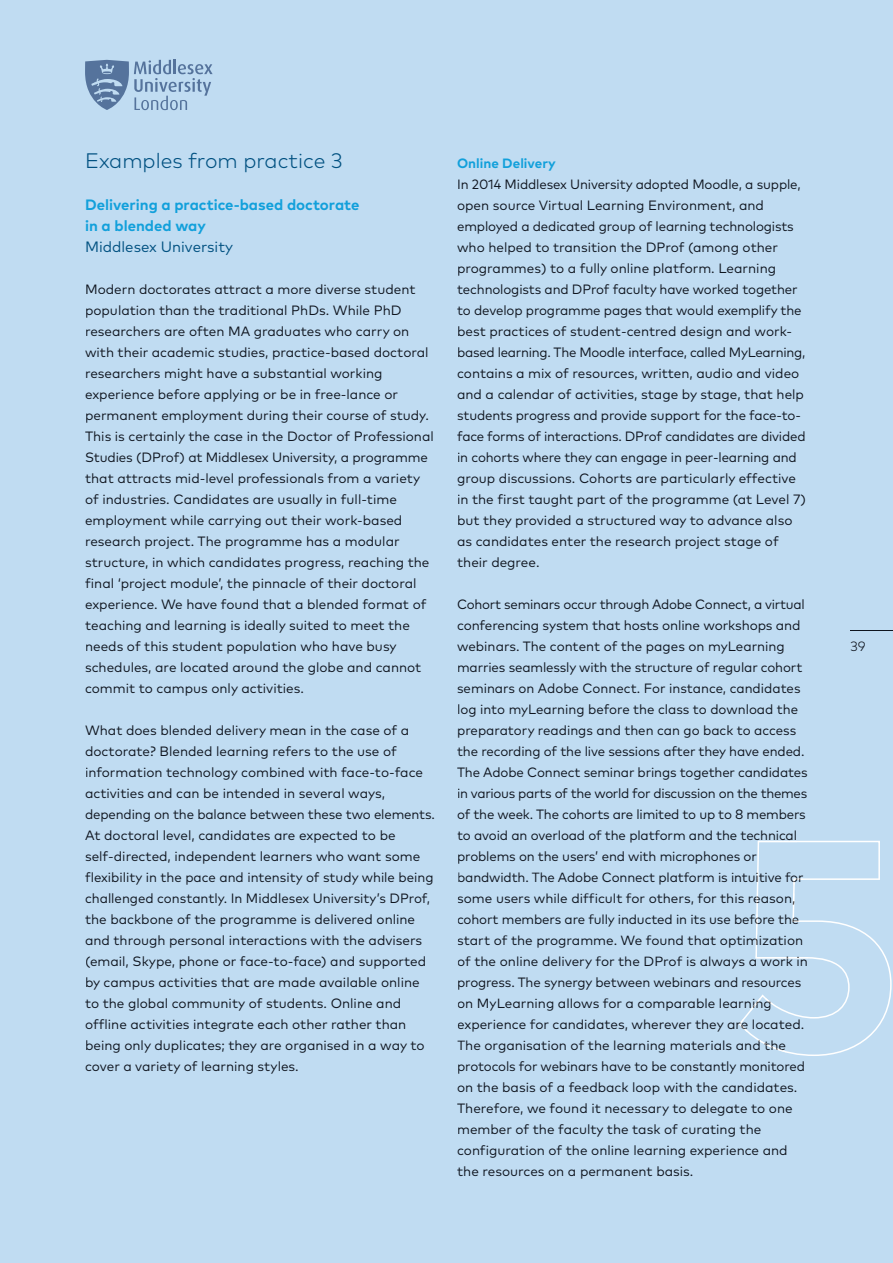
<style>
.page{position:relative;width:893px;height:1263px;background:#c0dcf2}
.page>*{position:absolute;margin:0;border:0;box-sizing:border-box;transform-origin:0 0}
.t1{font:300 21px "Mark OT";color:#015181}
.t2{font:700 15px/21px "Mark OT";color:#12a0db}
.t3{font:15px "Mark OT";color:#015181}
.t4{font:13.5px/21px "Mark OT";color:#0f151f}
.t5{font:700 13.5px "Mark OT";color:#12a0db}
.t6{font:300 13.5px "Mark OT";color:#0f151f}
</style>
<div class="page">
<svg style="left:739px;top:840px;width:153px;height:216px"></svg>
<svg style="left:85px;top:60px;width:128px;height:50px"></svg>
<hr style="left:850px;top:630px;width:43px;height:1px;background:#0f151f">
<h1 class="t1" style="left:85px;top:148px;width:259px">Examples from practice 3</h1>
<p class="t2" style="left:85px;top:193px;width:276px">Delivering a practice-based doctorate in a blended way</p>
<p class="t3" style="left:85px;top:237px;width:150px">Middlesex University</p>
<p class="t4" style="left:85px;top:278px;width:350px">Modern doctorates attract a more diverse student population than the traditional PhDs. While PhD researchers are often MA graduates who carry on with their academic studies, practice-based doctoral researchers might have a substantial working experience before applying or be in free-lance or permanent employment during their course of study.<br>This is certainly the case in the Doctor of Professional Studies (DProf) at Middlesex University, a programme that attracts mid-level professionals from a variety of industries. Candidates are usually in full-time employment while carrying out their work-based research project. The programme has a modular structure, in which candidates progress, reaching the final ‘project module’, the pinnacle of their doctoral experience. We have found that a blended format of teaching and learning is ideally suited to meet the needs of this student population who have busy schedules, are located around the globe and cannot commit to campus only activities.</p>
<p class="t4" style="left:85px;top:719px;width:351px">What does blended delivery mean in the case of a doctorate? Blended learning refers to the use of information technology combined with face-to-face activities and can be intended in several ways, depending on the balance between these two elements.<br>At doctoral level, candidates are expected to be self-directed, independent learners who want some flexibility in the pace and intensity of study while being challenged constantly. In Middlesex University’s DProf, the backbone of the programme is delivered online and through personal interactions with the advisers (email, Skype, phone or face-to-face) and supported by campus activities that are made available online to the global community of students. Online and offline activities integrate each other rather than being only duplicates; they are organised in a way to cover a variety of learning styles.</p>
<p class="t5" style="left:457px;top:154px;width:100px">Online Delivery</p>
<p class="t4" style="left:457px;top:174px;width:350px">In 2014 Middlesex University adopted Moodle, a supple, open source Virtual Learning Environment, and employed a dedicated group of learning technologists who helped to transition the DProf (among other programmes) to a fully online platform. Learning technologists and DProf faculty have worked together to develop programme pages that would exemplify the best practices of student-centred design and work&shy;based learning. The Moodle interface, called MyLearning, contains a mix of resources, written, audio and video and a calendar of activities, stage by stage, that help students progress and provide support for the face-to&shy;face forms of interactions. DProf candidates are divided in cohorts where they can engage in peer-learning and group discussions. Cohorts are particularly effective in the first taught part of the programme (at Level 7) but they provided a structured way to advance also as candidates enter the research project stage of their degree.</p>
<p class="t4" style="left:457px;top:594px;width:352px">Cohort seminars occur through Adobe Connect, a virtual conferencing system that hosts online workshops and webinars. The content of the pages on myLearning marries seamlessly with the structure of regular cohort seminars on Adobe Connect. For instance, candidates log into myLearning before the class to download the preparatory readings and then can go back to access the recording of the live sessions after they have ended.<br>The Adobe Connect seminar brings together candidates in various parts of the world for discussion on the themes of the week. The cohorts are limited to up to 8 members to avoid an overload of the platform and the technical problems on the users’ end with microphones or bandwidth. The Adobe Connect platform is intuitive for some users while difficult for others, for this reason, cohort members are fully inducted in its use before the start of the programme. We found that optimization of the online delivery for the DProf is always a work in progress. The synergy between webinars and resources on MyLearning allows for a comparable learning experience for candidates, wherever they are located.<br>The organisation of the learning materials and the protocols for webinars have to be constantly monitored on the basis of a feedback loop with the candidates.<br>Therefore, we found it necessary to delegate to one member of the faculty the task of curating the configuration of the online learning experience and the resources on a permanent basis.</p>
<p class="t6" style="left:850px;top:638px;width:17px">39</p>
</div>
